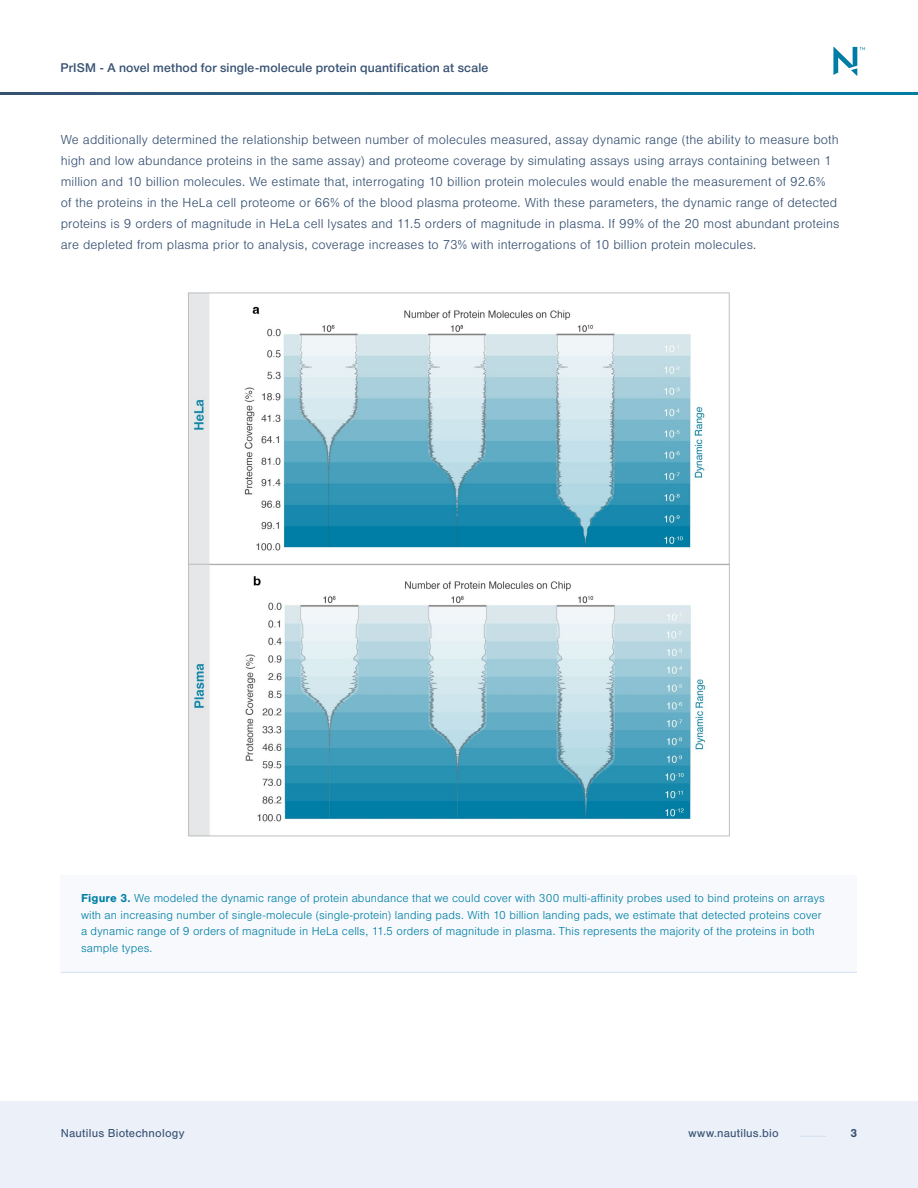
<style>
.page{position:relative;width:918px;height:1188px;background:#fff}
.page>*{position:absolute;margin:0;border:0;box-sizing:border-box;transform-origin:0 0}
.t1{font:300 13.5px/21px "Nimbus San";letter-spacing:.01em;color:#375172}
.t2{font:300 12px/16.5px "Nimbus San";letter-spacing:.01em;color:#007ea5}
.t3{font:500 12px "Nimbus Sans DV";letter-spacing:.015em;color:#375172}
.t4{font:12px "Nimbus San";letter-spacing:.015em;color:#375172}
.t5{font:700 12px "Nimbus San";color:#375172}
.s1{font-weight:700}
</style>
<div class="page">
<div style="left:0;top:1102px;width:918px;height:86px;background:#ebf0f9"></div>
<svg style="left:0;top:92px;width:918px;height:2px;background:#1b678b"></svg>
<svg style="left:799px;top:1136px;width:27px;height:1px"></svg>
<svg style="left:833px;top:47px;width:32px;height:29px"></svg>
<div style="left:61px;top:875px;width:796px;height:97px;background:#f7f9fc"></div>
<hr style="left:61px;top:972px;width:796px;height:1px;background:#d6e2f2">
<img style="left:188px;top:292px;width:542px;height:545px">
<p class="t3" style="left:60px;top:58px;width:429px">PrISM - A novel method for single-molecule protein quantification at scale</p>
<p class="t1" style="left:61px;top:129px;width:780px">We additionally determined the relationship between number of molecules measured, assay dynamic range (the ability to measure both high and low abundance proteins in the same assay) and proteome coverage by simulating assays using arrays containing between 1 million and 10 billion molecules. We estimate that, interrogating 10 billion protein molecules would enable the measurement of 92.6%<br>of the proteins in the HeLa cell proteome or 66% of the blood plasma proteome. With these parameters, the dynamic range of detected proteins is 9 orders of magnitude in HeLa cell lysates and 11.5 orders of magnitude in plasma. If 99% of the 20 most abundant proteins are depleted from plasma prior to analysis, coverage increases to 73% with interrogations of 10 billion protein molecules.</p>
<p class="t2" style="left:81px;top:890px;width:745px"><span class="s1">Figure 3.</span> We modeled the dynamic range of protein abundance that we could cover with 300 multi-affinity probes used to bind proteins on arrays with an increasing number of single-molecule (single-protein) landing pads. With 10 billion landing pads, we estimate that detected proteins cover a dynamic range of 9 orders of magnitude in HeLa cells, 11.5 orders of magnitude in plasma. This represents the majority of the proteins in both sample types.</p>
<p class="t4" style="left:61px;top:1126px;width:125px">Nautilus Biotechnology</p>
<p class="t4" style="left:689px;top:1126px;width:92px">www.nautilus.bio</p>
<p class="t5" style="left:851px;top:1126px;width:8px">3</p>
</div>
